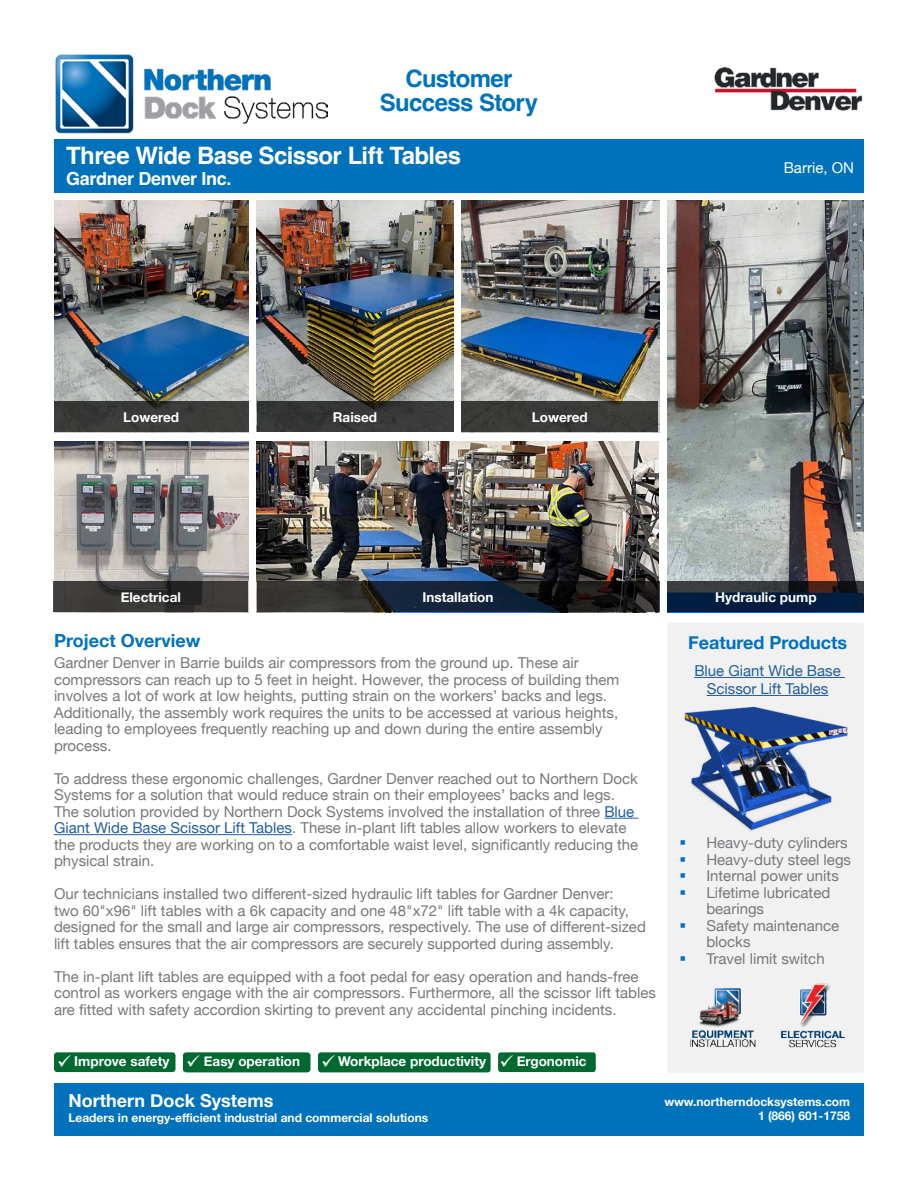
<style>
.page{position:relative;width:918px;height:1188px;background:#fff}
.page>*{position:absolute;margin:0;border:0;box-sizing:border-box;transform-origin:0 0}
.t1{font:700 24px "Helvetica";letter-spacing:-.02em;color:#fff}
.t2{font:700 24px/24px "Helvetica";letter-spacing:-.03em;color:#0072bc;text-align:center}
.t3{font:700 18px "Helvetica Neue";color:#0072bc}
.t4{font:700 18px "Helvetica Neue";color:#fff}
.t5{font:700 18px "Helvetica";letter-spacing:-.02em;color:#fff}
.t6{font:15px/16.5px "Helvetica Neue";color:#77787b}
.t7{font:15px/18px "Helvetica Neue";color:#215e9e;text-align:center}
.t8{font:15px "Helvetica Neue";color:#fff}
.t9{font:700 13.5px "Helvetica Neue";color:#fff}
.t10{font:700 12px/14.4px "Helvetica Neue";color:#fff;text-align:right}
.s1{color:#215e9e}
</style>
<div class="page">
<img style="left:257px;top:441px;width:402px;height:140px">
<img style="left:54px;top:441px;width:194px;height:140px">
<img style="left:54px;top:201px;width:194px;height:200px">
<img style="left:257px;top:201px;width:197px;height:230px">
<img style="left:462px;top:201px;width:197px;height:231px">
<img style="left:668px;top:201px;width:196px;height:380px">
<div style="left:667px;top:623px;width:197px;height:450px;background:#f1f1f2;border-radius:3px"></div>
<div style="left:54px;top:139px;width:810px;height:54px;background:#0072bc"></div>
<hr style="left:604px;top:818px;width:35px;height:1px;background:#215e9e">
<hr style="left:54px;top:834px;width:238px;height:1px;background:#215e9e">
<img style="left:55px;top:54px;width:273px;height:80px">
<div style="left:54px;top:1083px;width:810px;height:52px;background:#0072bc"></div>
<img style="left:714px;top:66px;width:149px;height:45px">
<div style="left:54px;top:401px;width:194px;height:31px;background:#3b3c3a"></div>
<div style="left:257px;top:401px;width:196px;height:31px;background:#373838"></div>
<div style="left:462px;top:401px;width:196px;height:31px;background:#3b3b39"></div>
<svg style="left:668px;top:581px;width:196px;height:31px;background:#132339"></svg>
<svg style="left:257px;top:581px;width:402px;height:31px;background:#1d232a"></svg>
<svg style="left:54px;top:581px;width:194px;height:31px;background:#373534"></svg>
<img style="left:690px;top:987px;width:66px;height:60px">
<img style="left:780px;top:983px;width:65px;height:65px">
<hr style="left:694px;top:677px;width:151px;height:1px;background:#215e9e">
<hr style="left:707px;top:695px;width:121px;height:1px;background:#215e9e">
<img style="left:684px;top:706px;width:164px;height:125px">
<div style="left:498px;top:1052px;width:98px;height:20px;background:#006930;border-radius:3px"></div>
<div style="left:318px;top:1052px;width:173px;height:20px;background:#006930;border-radius:3px"></div>
<div style="left:54px;top:1052px;width:121px;height:20px;background:#006930;border-radius:3px"></div>
<div style="left:183px;top:1052px;width:128px;height:20px;background:#006930"></div>
<h1 class="t2" style="left:380px;top:69px;width:160px">Customer<br>Success Story</h1>
<h1 class="t1" style="left:66px;top:140px;width:396px">Three Wide Base Scissor Lift Tables</h1>
<p class="t5" style="left:66px;top:167px;width:167px">Gardner Denver Inc.</p>
<p class="t9" style="left:123px;top:406px;width:57px">Lowered</p>
<p class="t9" style="left:333px;top:406px;width:46px">Raised</p>
<p class="t9" style="left:532px;top:406px;width:57px">Lowered</p>
<p class="t8" style="left:784px;top:157px;width:72px">Barrie, ON</p>
<p class="t9" style="left:121px;top:586px;width:62px">Electrical</p>
<p class="t9" style="left:423px;top:586px;width:72px">Installation</p>
<p class="t9" style="left:715px;top:586px;width:103px">Hydraulic pump</p>
<p class="t3" style="left:54px;top:626px;width:148px">Project Overview</p>
<p class="t3" style="left:688px;top:629px;width:161px">Featured Products</p>
<p class="t6" style="left:54px;top:655px;width:567px">Gardner Denver in Barrie builds air compressors from the ground up. These air compressors can reach up to 5 feet in height. However, the process of building them involves a lot of work at low heights, putting strain on the workers’ backs and legs.<br>Additionally, the assembly work requires the units to be accessed at various heights, leading to employees frequently reaching up and down during the entire assembly process.</p>
<p class="t6" style="left:54px;top:771px;width:586px">To address these ergonomic challenges, Gardner Denver reached out to Northern Dock Systems for a solution that would reduce strain on their employees’ backs and legs.<br>The solution provided by Northern Dock Systems involved the installation of three <span class="s1">Blue Giant Wide Base Scissor Lift Tables</span>. These in-plant lift tables allow workers to elevate the products they are working on to a comfortable waist level, significantly reducing the physical strain.</p>
<p class="t6" style="left:54px;top:886px;width:593px">Our technicians installed two different-sized hydraulic lift tables for Gardner Denver:<br>two 60"x96" lift tables with a 6k capacity and one 48"x72" lift table with a 4k capacity, designed for the small and large air compressors, respectively. The use of different-sized lift tables ensures that the air compressors are securely supported during assembly.</p>
<p class="t6" style="left:54px;top:969px;width:603px">The in-plant lift tables are equipped with a foot pedal for easy operation and hands-free control as workers engage with the air compressors. Furthermore, all the scissor lift tables are fitted with safety accordion skirting to prevent any accidental pinching incidents.</p>
<p class="t7" style="left:694px;top:662px;width:148px">Blue Giant Wide Base<br>Scissor Lift Tables</p>
<p class="t6" style="left:706px;top:835px;width:146px">Heavy-duty cylinders<br>Heavy-duty steel legs<br>Internal power units<br>Lifetime lubricated bearings<br>Safety maintenance blocks<br>Travel limit switch</p>
<p class="t9" style="left:57px;top:1051px;width:531px">✓ Improve safety ✓ Easy operation ✓ Workplace productivity ✓ Ergonomic</p>
<p class="t4" style="left:68px;top:1087px;width:207px">Northern Dock Systems</p>
<p class="t10" style="left:68px;top:1111px;width:361px">Leaders in energy-efficient industrial and commercial solutions</p>
<p class="t10" style="left:664px;top:1094px;width:187px">www.northerndocksystems.com<br>1 (866) 601-1758</p>
</div>
